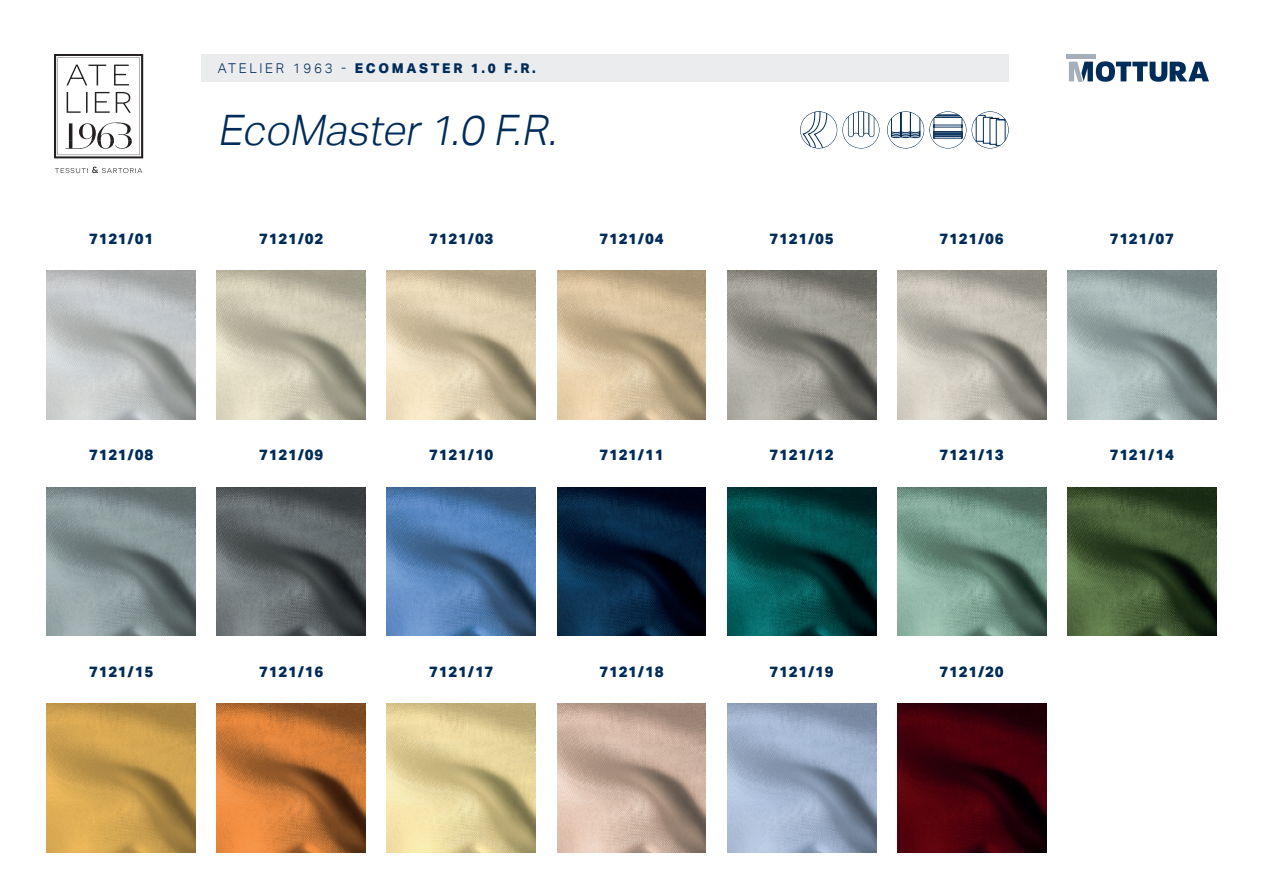
<style>
.page{position:relative;width:1263px;height:893px;background:#fff}
.page>*{position:absolute;margin:0;border:0;box-sizing:border-box;transform-origin:0 0}
.t1{font:italic 300 42px "Aktiv Grotesk";color:#002c59}
.t2{font:800 15px "Aktiv Grotesk";letter-spacing:.05em;color:#002c59}
.t3{font:800 13.5px "Aktiv Grotesk";letter-spacing:.2em;color:#002c59}
.s1{font-weight:300}
</style>
<div class="page">
<svg style="left:55px;top:167px;width:87px;height:6px"></svg>
<svg style="left:54px;top:54px;width:89px;height:104px"></svg>
<svg style="left:800px;top:113px;width:27px;height:34px"></svg>
<div style="left:800px;top:111px;width:37px;height:38px;border:1px solid #002c59;border-radius:50%"></div>
<svg style="left:848px;top:112px;width:26px;height:25px"></svg>
<div style="left:842px;top:111px;width:37px;height:38px;border:1px solid #123962;border-radius:50%"></div>
<svg style="left:891px;top:113px;width:29px;height:25px"></svg>
<div style="left:887px;top:111px;width:37px;height:38px;border:1px solid #002c59;border-radius:50%"></div>
<svg style="left:933px;top:113px;width:30px;height:26px"></svg>
<div style="left:929px;top:111px;width:37px;height:38px;border:1px solid #123962;border-radius:50%"></div>
<div style="left:971px;top:111px;width:38px;height:38px;border:1px solid #002f65;border-radius:50%"></div>
<svg style="left:975px;top:115px;width:31px;height:31px"></svg>
<div style="left:201px;top:54px;width:808px;height:28px;background:#eaecee"></div>
<hr style="left:1066px;top:54px;width:29px;height:4px;background:#a5afba">
<svg style="left:1069px;top:61px;width:140px;height:21px"></svg>
<img style="left:47px;top:271px;width:149px;height:148px">
<img style="left:217px;top:271px;width:149px;height:148px">
<img style="left:387px;top:271px;width:149px;height:148px">
<img style="left:557px;top:271px;width:149px;height:148px">
<img style="left:727px;top:271px;width:149px;height:148px">
<img style="left:897px;top:271px;width:149px;height:148px">
<img style="left:1067px;top:271px;width:149px;height:148px">
<img style="left:47px;top:487px;width:149px;height:149px">
<img style="left:217px;top:487px;width:149px;height:149px">
<img style="left:387px;top:487px;width:149px;height:149px">
<img style="left:557px;top:487px;width:149px;height:149px">
<img style="left:727px;top:487px;width:149px;height:149px">
<img style="left:897px;top:487px;width:149px;height:149px">
<img style="left:1067px;top:487px;width:149px;height:149px">
<img style="left:47px;top:704px;width:149px;height:148px">
<img style="left:217px;top:704px;width:149px;height:148px">
<img style="left:387px;top:704px;width:149px;height:148px">
<img style="left:557px;top:704px;width:149px;height:148px">
<img style="left:727px;top:704px;width:149px;height:148px">
<img style="left:897px;top:704px;width:149px;height:148px">
<p class="t3" style="left:218px;top:60px;width:320px"><span class="s1">ATELIER 1963 -</span> ECOMASTER 1.0 F.R.</p>
<h1 class="t1" style="left:218px;top:106px;width:355px">EcoMaster1.0F.R.</h1>
<p class="t2" style="left:89px;top:230px;width:66px">7121/01</p>
<p class="t2" style="left:259px;top:230px;width:66px">7121/02</p>
<p class="t2" style="left:429px;top:230px;width:66px">7121/03</p>
<p class="t2" style="left:599px;top:230px;width:66px">7121/04</p>
<p class="t2" style="left:769px;top:230px;width:66px">7121/05</p>
<p class="t2" style="left:940px;top:230px;width:66px">7121/06</p>
<p class="t2" style="left:1110px;top:230px;width:66px">7121/07</p>
<p class="t2" style="left:89px;top:446px;width:66px">7121/08</p>
<p class="t2" style="left:259px;top:446px;width:66px">7121/09</p>
<p class="t2" style="left:429px;top:446px;width:66px">7121/10</p>
<p class="t2" style="left:599px;top:446px;width:66px">7121/11</p>
<p class="t2" style="left:769px;top:446px;width:66px">7121/12</p>
<p class="t2" style="left:940px;top:446px;width:66px">7121/13</p>
<p class="t2" style="left:1110px;top:446px;width:66px">7121/14</p>
<p class="t2" style="left:89px;top:663px;width:66px">7121/15</p>
<p class="t2" style="left:259px;top:663px;width:66px">7121/16</p>
<p class="t2" style="left:429px;top:663px;width:66px">7121/17</p>
<p class="t2" style="left:599px;top:663px;width:66px">7121/18</p>
<p class="t2" style="left:769px;top:663px;width:66px">7121/19</p>
<p class="t2" style="left:940px;top:663px;width:66px">7121/20</p>
</div>
